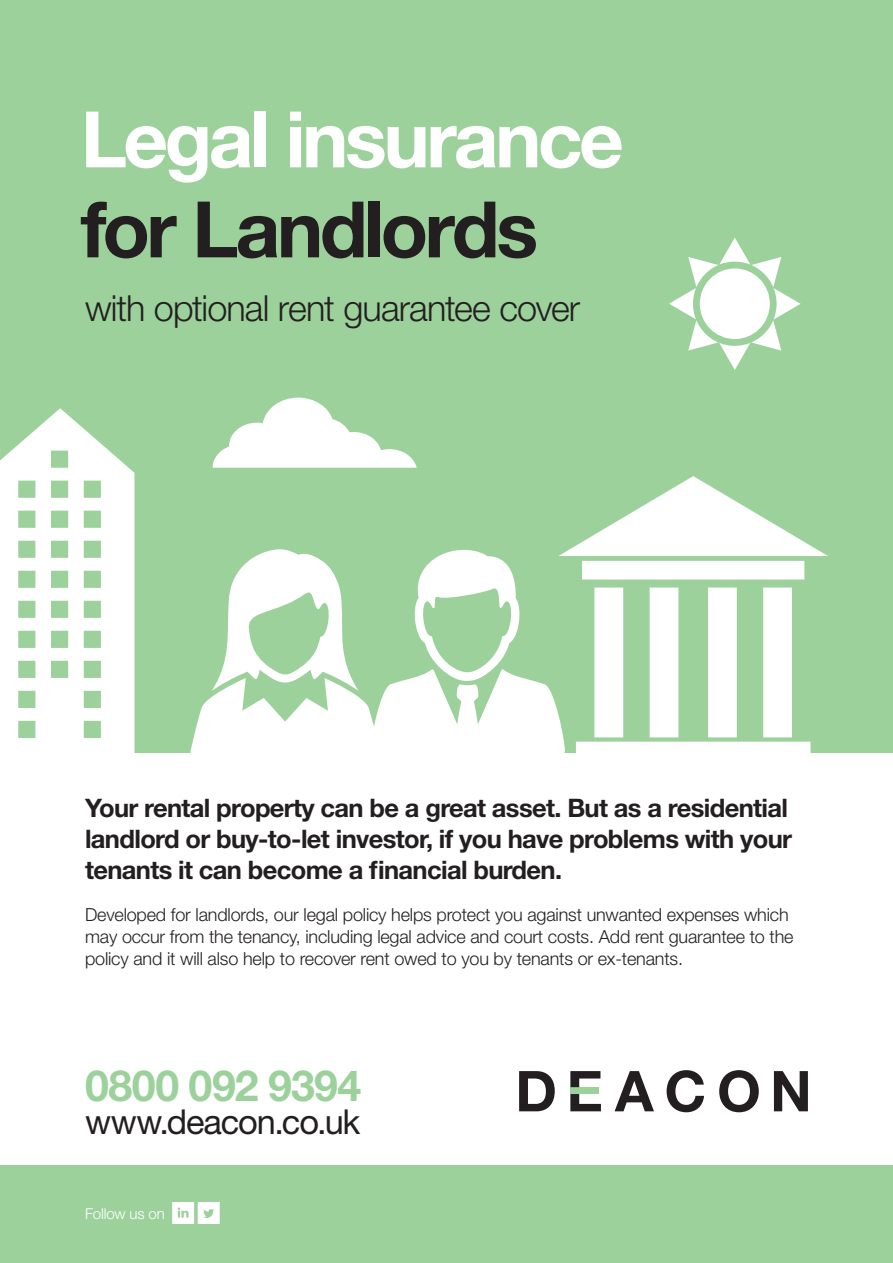
<style>
.page{position:relative;width:893px;height:1263px;background:#fff}
.page>*{position:absolute;margin:0;border:0;box-sizing:border-box;transform-origin:0 0}
.t1{font:700 78px "Helvetica Neue";letter-spacing:-.045em;color:#fff}
.t2{font:700 78px "Helvetica Neue";letter-spacing:-.045em;color:#231f20}
.t3{font:700 42.9px "Helvetica Neue";letter-spacing:-.015em;color:#9cd19c}
.t4{font:300 36px "Helvetica Neue";letter-spacing:-.025em;color:#231f20}
.t5{font:34.35px "Helvetica Neue";letter-spacing:-.03em;color:#231f20}
.t6{font:700 25.5px/30.6px "Helvetica Neue";letter-spacing:-.025em;color:#231f20}
.t7{font:300 18px/21.6px "Helvetica Neue";letter-spacing:-.01em;color:#231f20}
.t8{font:300 15px "Helvetica Neue";letter-spacing:-.01em;color:#fff}
</style>
<div class="page">
<div style="left:0;top:0;width:893px;height:753px;background:#9cd19c"></div>
<svg style="left:0;top:408px;width:134px;height:345px;fill:#fff"></svg>
<svg style="left:213px;top:398px;width:204px;height:70px"></svg>
<svg style="left:565px;top:476px;width:263px;height:277px"></svg>
<svg style="left:190px;top:549px;width:375px;height:204px"></svg>
<div style="left:0;top:1165px;width:893px;height:98px;background:#9cd19c"></div>
<svg style="left:669px;top:237px;width:132px;height:133px"></svg>
<svg style="left:519px;top:1071px;width:36px;height:40px"></svg>
<svg style="left:615px;top:1071px;width:39px;height:40px"></svg>
<svg style="left:667px;top:1070px;width:37px;height:42px"></svg>
<svg style="left:719px;top:1070px;width:40px;height:42px"></svg>
<svg style="left:774px;top:1071px;width:34px;height:40px"></svg>
<div style="left:570px;top:1087px;width:29px;height:7px;background:#9cd19c"></div>
<svg style="left:570px;top:1071px;width:30px;height:16px"></svg>
<svg style="left:570px;top:1094px;width:31px;height:17px"></svg>
<svg style="left:172px;top:1202px;width:48px;height:22px"></svg>
<h1 class="t1" style="left:81px;top:91px;width:545px">Legal insurance</h1>
<h1 class="t2" style="left:81px;top:181px;width:459px">for Landlords</h1>
<h3 class="t4" style="left:85px;top:286px;width:497px">with optional rent guarantee cover</h3>
<h3 class="t6" style="left:85px;top:792px;width:709px">Your rental property can be a great asset. But as a residential landlord or buy-to-let investor, if you have problems with your tenants it can become a financial burden.</h3>
<p class="t7" style="left:85px;top:904px;width:710px">Developed for landlords, our legal policy helps protect you against unwanted expenses which may occur from the tenancy, including legal advice and court costs. Add rent guarantee to the policy and it will also help to recover rent owed to you by tenants or ex-tenants.</p>
<h2 class="t3" style="left:85px;top:1059px;width:278px">0800 092 9394</h2>
<h3 class="t5" style="left:85px;top:1101px;width:277px">www.deacon.co.uk</h3>
<p class="t8" style="left:85px;top:1204px;width:81px">Follow us on</p>
</div>
